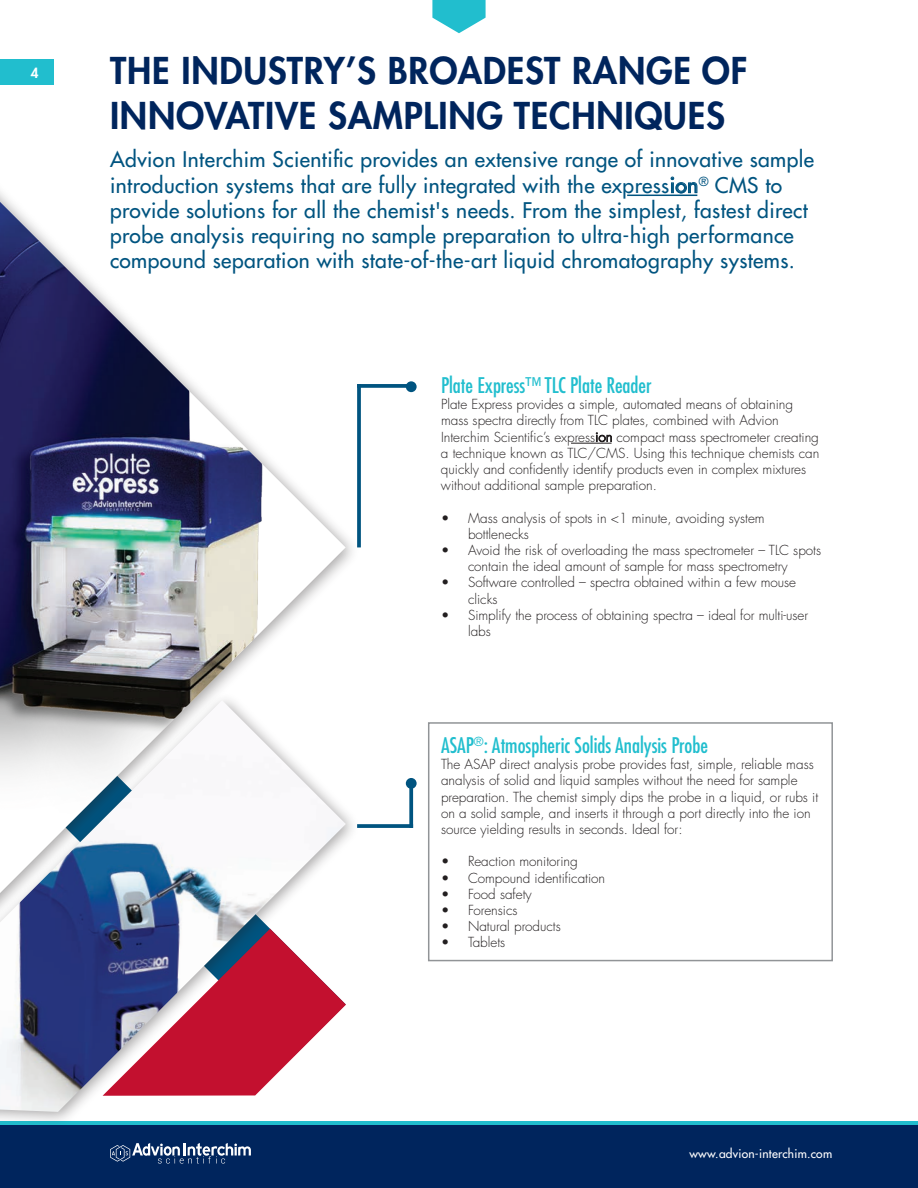
<style>
.page{position:relative;width:918px;height:1188px;background:#fff}
.page>*{position:absolute;margin:0;border:0;box-sizing:border-box;transform-origin:0 0}
.titre{font:800 36px/45px "Futura LT Pro";letter-spacing:.02em;color:#00255d}
.chapo{font:500 21px/25.2px "Futura LT Pro";letter-spacing:.02em;color:#005480}
.machine{font:500 condensed 21px "Futura LT Pro";color:#21bece}
.t1{font:300 13.5px/16.2px "Futura LT Pro";color:#231f20}
.t2{font:800 13.5px "Futura LT Pro";color:#fff}
.t3{font:500 12px "Futura LT Pro";letter-spacing:.02em;color:#fff}
</style>
<div class="page">
<div style="left:0;top:1125px;width:918px;height:63px;background:#00255d"></div>
<hr style="left:0;top:1122px;width:918px;height:3px;background:#21bece">
<svg style="left:361px;top:824px;width:48px;height:4px"></svg>
<div style="left:0;top:691px;width:361px;height:437px;background:#231f20;opacity:.4"></div>
<img style="left:0;top:944px;width:346px;height:168px">
<svg style="left:361px;top:384px;width:45px;height:4px"></svg>
<div style="left:406px;top:381px;width:11px;height:11px;background:#005480;border-radius:50%"></div>
<hr style="left:357px;top:384px;width:4px;height:163px;background:#1d678e">
<hr style="left:571px;top:443px;width:41px;height:1px;background:#231f20">
<div style="left:0;top:157px;width:360px;height:787px;background:#231f20;opacity:.39"></div>
<svg style="left:0;top:868px;width:346px;height:25px"></svg>
<img style="left:0;top:202px;width:346px;height:666px">
<div style="left:406px;top:778px;width:11px;height:11px;background:#005480;border-radius:50%"></div>
<svg style="left:409px;top:788px;width:4px;height:40px"></svg>
<div style="left:428px;top:722px;width:405px;height:239px;border:2px solid #919497"></div>
<hr style="left:627px;top:195px;width:70px;height:1px;background:#005480">
<div style="left:0;top:60px;width:54px;height:25px;background:#21bece"></div>
<svg style="left:432px;top:0;width:54px;height:33px"></svg>
<svg style="left:110px;top:1143px;width:141px;height:21px"></svg>
<p class="t2" style="left:31px;top:63px;width:9px">4</p>
<p class="titre" style="left:110px;top:47px;width:639px">THE INDUSTRY’S BROADEST RANGE OF<br>INNOVATIVE SAMPLING TECHNIQUES</p>
<p class="chapo" style="left:110px;top:146px;width:706px">Advion Interchim Scientific provides an extensive range of innovative sample introduction systems that are fully integrated with the expression<sup>®</sup> CMS to provide solutions for all the chemist's needs. From the simplest, fastest direct probe analysis requiring no sample preparation to ultra-high performance compound separation with state-of-the-art liquid chromatography systems.</p>
<p class="machine" style="left:441px;top:371px;width:212px">Plate Express™ TLC Plate Reader</p>
<p class="t1" style="left:441px;top:396px;width:380px">Plate Express provides a simple, automated means of obtaining mass spectra directly from TLC plates, combined with Advion Interchim Scientific’s expression compact mass spectrometer creating a technique known as TLC/CMS. Using this technique chemists can quickly and confidently identify products even in complex mixtures without additional sample preparation.</p>
<p class="t1" style="left:468px;top:510px;width:298px;text-indent:-27px">• Mass analysis of spots in &lt;1 minute, avoiding system bottlenecks</p>
<p class="t1" style="left:441px;top:542px;width:382px;text-align:center">• Avoid the risk of overloading the mass spectrometer – TLC spots contain the ideal amount of sample for mass spectrometry</p>
<p class="t1" style="left:468px;top:574px;width:330px;text-indent:-27px">• Software controlled – spectra obtained within a few mouse clicks</p>
<p class="t1" style="left:468px;top:607px;width:342px;text-indent:-27px">• Simplify the process of obtaining spectra – ideal for multi-user labs</p>
<p class="machine" style="left:441px;top:731px;width:268px">ASAP<sup>®</sup>: Atmospheric Solids Analysis Probe</p>
<p class="t1" style="left:441px;top:756px;width:379px">The ASAP direct analysis probe provides fast, simple, reliable mass analysis of solid and liquid samples without the need for sample preparation. The chemist simply dips the probe in a liquid, or rubs it on a solid sample, and inserts it through a port directly into the ion source yielding results in seconds. Ideal for:</p>
<p class="t1" style="left:441px;top:853px;width:138px">• Reaction monitoring</p>
<p class="t1" style="left:441px;top:870px;width:166px">• Compound identification</p>
<p class="t1" style="left:441px;top:886px;width:92px">• Food safety</p>
<p class="t1" style="left:441px;top:902px;width:78px">• Forensics</p>
<p class="t1" style="left:441px;top:918px;width:121px">• Natural products</p>
<p class="t1" style="left:441px;top:934px;width:66px">• Tablets</p>
<p class="t3" style="left:689px;top:1145px;width:144px">www.advion-interchim.com</p>
</div>
